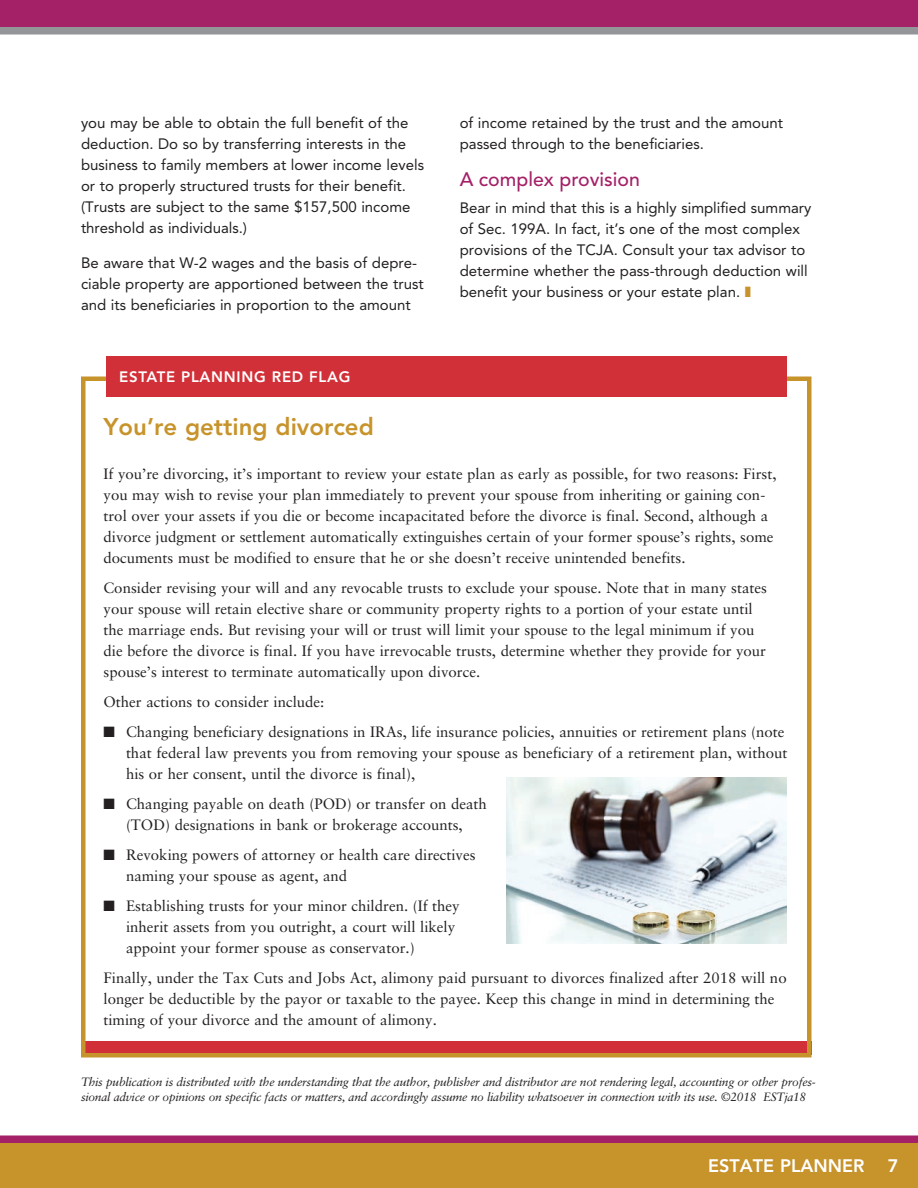
<style>
.page{position:relative;width:918px;height:1188px;background:#fff}
.page>*{position:absolute;margin:0;border:0;box-sizing:border-box;transform-origin:0 0}
.t1{font:800 24px "Avenir LT Std";color:#c7932b}
.t2{font:500 19.5px "Avenir LT Std";color:#a42067}
.t3{font:800 18px "Avenir LT Std";color:#fff}
.t4{font:15px/21px "Sabon LT Std";color:#231f20}
.t5{font:15px/21px "Avenir LT Std";color:#231f20}
.t6{font:800 15px "Avenir LT Std";letter-spacing:.05em;color:#fff}
.t7{font:italic 12px/15px "Sabon LT Std";letter-spacing:-.02em;color:#231f20}
.s1{color:#c7932b}
</style>
<div class="page">
<div style="left:0;top:0;width:918px;height:27px;background:#a42067"></div>
<div style="left:0;top:27px;width:918px;height:7px;background:#939598"></div>
<div style="left:0;top:1136px;width:918px;height:7px;background:#a42067"></div>
<div style="left:0;top:1143px;width:918px;height:45px;background:#c7932b"></div>
<div style="left:82px;top:1041px;width:730px;height:13px;background:#d23038"></div>
<div style="left:81px;top:376px;width:731px;height:682px;border:4px solid #c7932b"></div>
<div style="left:106px;top:356px;width:681px;height:41px;background:#d23038"></div>
<img style="left:506px;top:777px;width:281px;height:167px">
<p class="t5" style="left:81px;top:113px;width:345px">you may be able to obtain the full benefit of the deduction. Do so by transferring interests in the business to family members at lower income levels or to properly structured trusts for their benefit. (Trusts are subject to the same $157,500 income threshold as individuals.)</p>
<p class="t5" style="left:81px;top:252px;width:344px">Be aware that W-2 wages and the basis of depre&shy;ciable property are apportioned between the trust and its beneficiaries in proportion to the amount</p>
<p class="t6" style="left:119px;top:368px;width:233px">ESTATE PLANNING RED FLAG</p>
<p class="t5" style="left:460px;top:113px;width:325px">of income retained by the trust and the amount passed through to the beneficiaries.</p>
<h2 class="t2" style="left:460px;top:168px;width:182px">A complex provision</h2>
<p class="t5" style="left:460px;top:198px;width:353px">Bear in mind that this is a highly simplified summary of Sec. 199A. In fact, it’s one of the most complex provisions of the TCJA. Consult your tax advisor to determine whether the pass-through deduction will benefit your business or your estate plan. <span class="s1">❚</span></p>
<h1 class="t1" style="left:104px;top:413px;width:272px">You’re getting divorced</h1>
<p class="t4" style="left:104px;top:463px;width:675px">If you’re divorcing, it’s important to review your estate plan as early as possible, for two reasons: First, you may wish to revise your plan immediately to prevent your spouse from inheriting or gaining con&shy;trol over your assets if you die or become incapacitated before the divorce is final. Second, although a divorce judgment or settlement automatically extinguishes certain of your former spouse’s rights, some documents must be modified to ensure that he or she doesn’t receive unintended benefits.</p>
<p class="t4" style="left:104px;top:577px;width:665px">Consider revising your will and any revocable trusts to exclude your spouse. Note that in many states your spouse will retain elective share or community property rights to a portion of your estate until the marriage ends. But revising your will or trust will limit your spouse to the legal minimum if you die before the divorce is final. If you have irrevocable trusts, determine whether they provide for your spouse’s interest to terminate automatically upon divorce.</p>
<p class="t4" style="left:104px;top:691px;width:222px">Other actions to consider include:</p>
<p class="t4" style="left:126px;top:721px;width:663px;text-indent:-22px">■ Changing beneficiary designations in IRAs, life insurance policies, annuities or retirement plans (note that federal law prevents you from removing your spouse as beneficiary of a retirement plan, without his or her consent, until the divorce is final),</p>
<p class="t4" style="left:104px;top:793px;width:385px;text-align:center">■ Changing payable on death (POD) or transfer on death (TOD) designations in bank or brokerage accounts,</p>
<p class="t4" style="left:126px;top:844px;width:351px;text-indent:-22px">■ Revoking powers of attorney or health care directives naming your spouse as agent, and</p>
<p class="t4" style="left:126px;top:895px;width:335px;text-indent:-22px">■ Establishing trusts for your minor children. (If they inherit assets from you outright, a court will likely appoint your former spouse as conservator.)</p>
<p class="t4" style="left:104px;top:967px;width:685px">Finally, under the Tax Cuts and Jobs Act, alimony paid pursuant to divorces finalized after 2018 will no longer be deductible by the payor or taxable to the payee. Keep this change in mind in determining the timing of your divorce and the amount of alimony.</p>
<p class="t7" style="left:81px;top:1074px;width:736px">This publication is distributed with the understanding that the author, publisher and distributor are not rendering legal, accounting or other profes&shy;sional advice or opinions on specific facts or matters, and accordingly assume no liability whatsoever in connection with its use. ©2018 ESTja18</p>
<p class="t3" style="left:708px;top:1155px;width:158px">ESTATE PLANNER</p>
<p class="t3" style="left:888px;top:1155px;width:12px">7</p>
</div>
